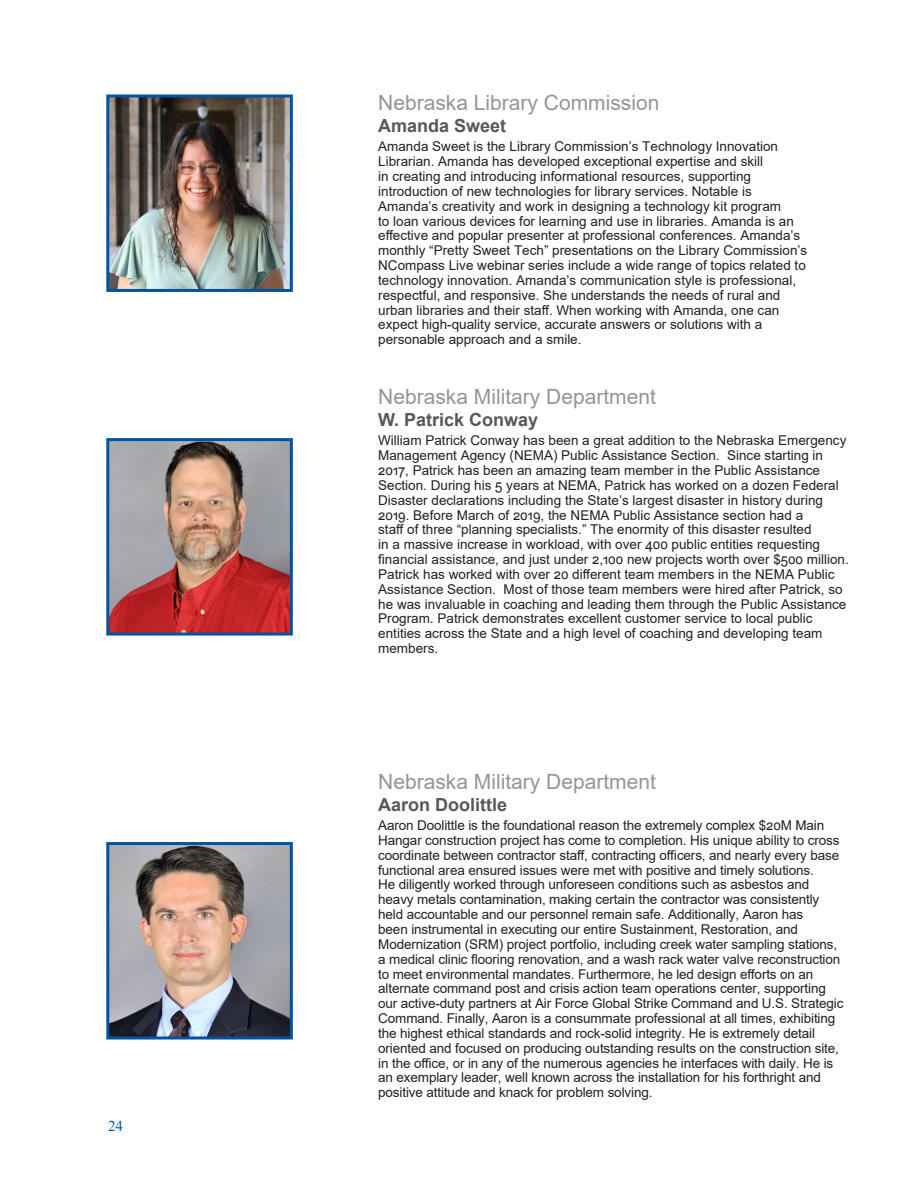
<style>
.page{position:relative;width:918px;height:1188px;background:#fff}
.page>*{position:absolute;margin:0;border:0;box-sizing:border-box;transform-origin:0 0}
.Title_Agency{font:21px "Arial";color:#939598}
.Title_Nominee{font:700 18px "Arial";color:#57585a}
.t1{font:15px "Times New Roman";color:#0153a0}
.Body_text{font:13.5px/14.9px "Arial";color:#231f20}
</style>
<div class="page">
<img style="left:110px;top:98px;width:179px;height:190px">
<div style="left:106px;top:94px;width:187px;height:198px;border:3px solid #0153a0"></div>
<img style="left:110px;top:442px;width:179px;height:190px">
<div style="left:106px;top:438px;width:187px;height:198px;border:3px solid #0153a0"></div>
<img style="left:110px;top:846px;width:179px;height:190px">
<div style="left:106px;top:842px;width:187px;height:198px;border:3px solid #0153a0"></div>
<p class="t1" style="left:108px;top:1115px;width:16px">24</p>
<p class="Title_Agency" style="left:378px;top:88px;width:283px">Nebraska Library Commission</p>
<p class="Title_Nominee" style="left:378px;top:113px;width:130px">Amanda Sweet</p>
<p class="Body_text" style="left:378px;top:139px;width:431px">Amanda Sweet is the Library Commission’s Technology Innovation Librarian. Amanda has developed exceptional expertise and skill<br>in creating and introducing informational resources, supporting introduction of new technologies for library services. Notable is Amanda’s creativity and work in designing a technology kit program<br>to loan various devices for learning and use in libraries. Amanda is an effective and popular presenter at professional conferences. Amanda’s monthly “Pretty Sweet Tech” presentations on the Library Commission’s NCompass Live webinar series include a wide range of topics related to technology innovation. Amanda’s communication style is professional, respectful, and responsive. She understands the needs of rural and urban libraries and their staff. When working with Amanda, one can expect high-quality service, accurate answers or solutions with a personable approach and a smile.</p>
<p class="Title_Agency" style="left:378px;top:382px;width:279px">Nebraska Military Department</p>
<p class="Title_Nominee" style="left:378px;top:407px;width:162px">W. Patrick Conway</p>
<p class="Body_text" style="left:378px;top:433px;width:472px">William Patrick Conway has been a great addition to the Nebraska Emergency Management Agency (NEMA) Public Assistance Section. Since starting in 2017, Patrick has been an amazing team member in the Public Assistance Section. During his 5 years at NEMA, Patrick has worked on a dozen Federal Disaster declarations including the State’s largest disaster in history during 2019. Before March of 2019, the NEMA Public Assistance section had a<br>staff of three “planning specialists.” The enormity of this disaster resulted<br>in a massive increase in workload, with over 400 public entities requesting financial assistance, and just under 2,100 new projects worth over $500 million.<br>Patrick has worked with over 20 different team members in the NEMA Public Assistance Section. Most of those team members were hired after Patrick, so he was invaluable in coaching and leading them through the Public Assistance Program. Patrick demonstrates excellent customer service to local public entities across the State and a high level of coaching and developing team members.</p>
<p class="Title_Agency" style="left:378px;top:767px;width:279px">Nebraska Military Department</p>
<p class="Title_Nominee" style="left:378px;top:792px;width:131px">Aaron Doolittle</p>
<p class="Body_text" style="left:378px;top:818px;width:467px">Aaron Doolittle is the foundational reason the extremely complex $20M Main Hangar construction project has come to completion. His unique ability to cross coordinate between contractor staff, contracting officers, and nearly every base functional area ensured issues were met with positive and timely solutions.<br>He diligently worked through unforeseen conditions such as asbestos and heavy metals contamination, making certain the contractor was consistently held accountable and our personnel remain safe. Additionally, Aaron has<br>been instrumental in executing our entire Sustainment, Restoration, and Modernization (SRM) project portfolio, including creek water sampling stations, a medical clinic flooring renovation, and a wash rack water valve reconstruction to meet environmental mandates. Furthermore, he led design efforts on an alternate command post and crisis action team operations center, supporting our active-duty partners at Air Force Global Strike Command and U.S. Strategic Command. Finally, Aaron is a consummate professional at all times, exhibiting the highest ethical standards and rock-solid integrity. He is extremely detail oriented and focused on producing outstanding results on the construction site, in the office, or in any of the numerous agencies he interfaces with daily. He is an exemplary leader, well known across the installation for his forthright and positive attitude and knack for problem solving.</p>
</div>
